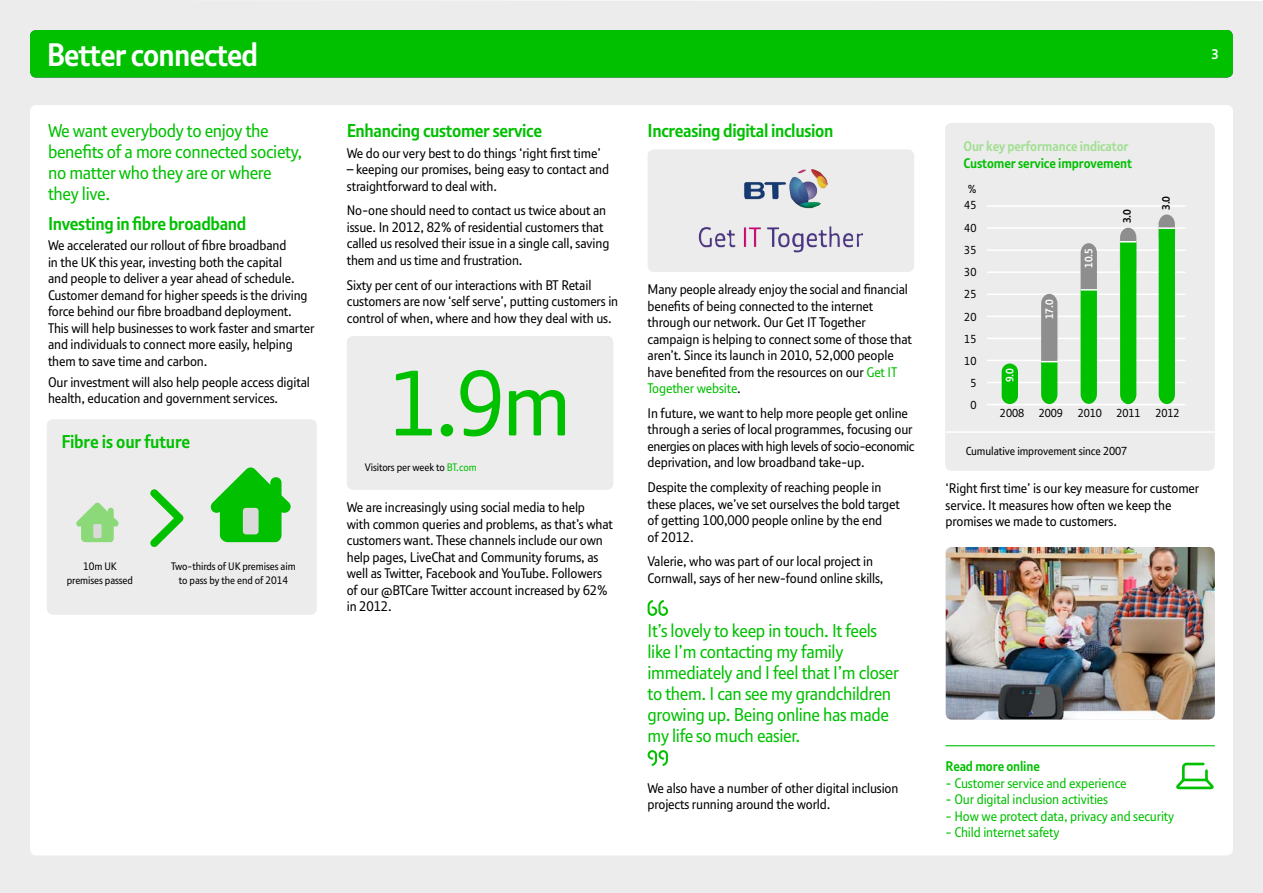
<style>
.page{position:relative;width:1263px;height:893px;background:#ececec}
.page>*{position:absolute;margin:0;border:0;box-sizing:border-box;transform-origin:0 0}
.t1{font:89.7px "New BT";color:#00c000}
.t2{font:700 31.5px "New BT";letter-spacing:-.025em;color:#fff}
.t3{font:18px/21px "New BT";letter-spacing:-.02em;color:#00c000}
.t4{font:700 18px "New BT";letter-spacing:-.02em;color:#00c000}
.t5{font:13.5px/16.5px "New BT";letter-spacing:-.01em;color:#000}
.t6{font:13.5px "New BT";letter-spacing:-.01em;color:#00c000}
.t7{font:700 13.5px "New BT";letter-spacing:-.01em;color:#00c000}
.t8{font:700 13.5px "New BT";letter-spacing:-.01em;color:#a1df91}
.t9{font:700 13.5px "New BT";color:#fff}
.t10{font:11.25px/22.2px "New BT";letter-spacing:-.01em;color:#000;text-align:center}
.t11{font:10.5px/13.5px "New BT";letter-spacing:-.01em;color:#000;text-align:center}
.t12{font:700 10.5px "New BT";color:#fff}
.t13{font:700 10.5px "New BT";color:#000}
.s1{color:#00c000}
</style>
<div class="page">
<div style="left:30px;top:105px;width:1203px;height:750px;background:#fff;border-radius:6px"></div>
<img style="left:945px;top:547px;width:270px;height:172px">
<div style="left:945px;top:123px;width:270px;height:348px;background:#ececec;border-radius:6px"></div>
<hr style="left:987px;top:249px;width:198px;height:2px;background:#fff">
<hr style="left:987px;top:271px;width:198px;height:2px;background:#fff">
<hr style="left:987px;top:294px;width:198px;height:1px;background:#fff">
<hr style="left:987px;top:338px;width:198px;height:1px;background:#fff">
<hr style="left:987px;top:227px;width:198px;height:2px;background:#fff">
<hr style="left:987px;top:205px;width:198px;height:2px;background:#fff">
<hr style="left:987px;top:360px;width:198px;height:1px;background:#fff">
<hr style="left:987px;top:382px;width:198px;height:1px;background:#fff">
<hr style="left:987px;top:404px;width:198px;height:1px;background:#fff">
<hr style="left:987px;top:316px;width:198px;height:1px;background:#fff">
<div style="left:1002px;top:364px;width:16px;height:40px;background:#00c000;border-radius:8px"></div>
<svg style="left:1041px;top:294px;width:17px;height:110px;background:#65a765"></svg>
<svg style="left:1080px;top:243px;width:17px;height:161px;background:#37b637"></svg>
<svg style="left:1120px;top:228px;width:16px;height:176px;background:#11be11"></svg>
<svg style="left:1158px;top:214px;width:17px;height:190px;background:#19c019"></svg>
<div style="left:30px;top:30px;width:1203px;height:48px;background:#00c000;border-radius:6px"></div>
<svg style="left:648px;top:600px;width:20px;height:16px"></svg>
<svg style="left:648px;top:750px;width:20px;height:16px"></svg>
<hr style="left:945px;top:745px;width:270px;height:1px;background:#00c000">
<svg style="left:1176px;top:762px;width:37px;height:28px"></svg>
<div style="left:648px;top:149px;width:266px;height:123px;background:#ececec;border-radius:6px"></div>
<img style="left:699px;top:169px;width:164px;height:78px">
<div style="left:347px;top:336px;width:266px;height:154px;background:#ececec;border-radius:6px"></div>
<div style="left:47px;top:419px;width:270px;height:196px;background:#ececec;border-radius:6px"></div>
<svg style="left:76px;top:502px;width:43px;height:40px"></svg>
<div style="left:93px;top:524px;width:9px;height:14px;background:#dadada;border-radius:2px"></div>
<svg style="left:210px;top:467px;width:81px;height:75px"></svg>
<div style="left:243px;top:508px;width:16px;height:26px;background:#dadada;border-radius:3px"></div>
<svg style="left:150px;top:489px;width:34px;height:58px"></svg>
<hr style="left:945px;top:431px;width:270px;height:2px;background:#fff">
<h2 class="t2" style="left:47px;top:37px;width:213px">Better connected</h2>
<h3 class="t3" style="left:48px;top:121px;width:256px">We want everybody to enjoy the benefits of a more connected society, no matter who they are or where they live.</h3>
<h3 class="t4" style="left:48px;top:213px;width:200px">Investing in fibre broadband</h3>
<p class="t5" style="left:48px;top:237px;width:268px">We accelerated our rollout of fibre broadband<br>in the UK this year, investing both the capital<br>and people to deliver a year ahead of schedule.<br>Customer demand for higher speeds is the driving force behind our fibre broadband deployment.<br>This will help businesses to work faster and smarter and individuals to connect more easily, helping them to save time and carbon.</p>
<p class="t5" style="left:48px;top:374px;width:263px">Our investment will also help people access digital health, education and government services.</p>
<h3 class="t4" style="left:61px;top:431px;width:130px">Fibre is our future</h3>
<p class="t11" style="left:67px;top:560px;width:68px">10m UK premises passed</p>
<p class="t11" style="left:171px;top:560px;width:126px">Two-thirds of UK premises aim to pass by the end of 2014</p>
<h3 class="t4" style="left:347px;top:120px;width:197px">Enhancing customer service</h3>
<p class="t5" style="left:347px;top:145px;width:255px">We do our very best to do things ‘right first time’</p>
<p class="t5" style="left:347px;top:161px;width:264px">– keeping our promises, being easy to contact and straightforward to deal with.</p>
<p class="t5" style="left:347px;top:202px;width:264px">No-one should need to contact us twice about an issue. In 2012, 82% of residential customers that called us resolved their issue in a single call, saving them and us time and frustration.</p>
<p class="t5" style="left:347px;top:277px;width:273px">Sixty per cent of our interactions with BT Retail customers are now ‘self serve’, putting customers in control of when, where and how they deal with us.</p>
<h1 class="t1" style="left:389px;top:352px;width:184px">1.9m</h1>
<p class="t11" style="left:365px;top:461px;width:113px">Visitors per week to <span class="s1">BT.com</span></p>
<p class="t5" style="left:347px;top:499px;width:268px">We are increasingly using social media to help<br>with common queries and problems, as that’s what customers want. These channels include our own help pages, LiveChat and Community forums, as well as Twitter, Facebook and YouTube. Followers of our @BTCare Twitter account increased by 62% in 2012.</p>
<h3 class="t4" style="left:648px;top:120px;width:187px">Increasing digital inclusion</h3>
<p class="t5" style="left:648px;top:281px;width:266px">Many people already enjoy the social and financial benefits of being connected to the internet through our network. Our Get IT Together campaign is helping to connect some of those that aren’t. Since its launch in 2010, 52,000 people have benefited from the resources on our <span class="s1">Get IT Together website</span>.</p>
<p class="t5" style="left:648px;top:405px;width:269px">In future, we want to help more people get online through a series of local programmes, focusing our energies on places with high levels of socio-economic deprivation, and low broadband take-up.</p>
<p class="t5" style="left:648px;top:479px;width:254px">Despite the complexity of reaching people in these places, we’ve set ourselves the bold target of getting 100,000 people online by the end<br>of 2012.</p>
<p class="t5" style="left:648px;top:553px;width:237px">Valerie, who was part of our local project in<br>Cornwall, says of her new-found online skills,</p>
<h3 class="t3" style="left:648px;top:620px;width:253px">It’s lovely to keep in touch. It feels like I’m contacting my family immediately and I feel that I’m closer to them. I can see my grandchildren growing up. Being online has made my life so much easier.</h3>
<p class="t5" style="left:648px;top:780px;width:252px">We also have a number of other digital inclusion projects running around the world.</p>
<p class="t9" style="left:1211px;top:47px;width:9px">3</p>
<p class="t8" style="left:963px;top:139px;width:167px">Our key performance indicator</p>
<p class="t7" style="left:963px;top:155px;width:170px">Customer service improvement</p>
<p class="t10" style="left:968px;top:178px;width:10px">%</p>
<p class="t10" style="left:964px;top:194px;width:14px;text-align:justify">45<br>40<br>35<br>30</p>
<p class="t10" style="left:964px;top:283px;width:14px">25</p>
<p class="t10" style="left:964px;top:305px;width:14px">20</p>
<p class="t10" style="left:964px;top:328px;width:14px">15</p>
<p class="t10" style="left:964px;top:350px;width:14px">10<br>5</p>
<p class="t12" style="left:1004px;top:382px;width:15px;rotate:-90deg">9.0</p>
<p class="t12" style="left:1043px;top:319px;width:21px;rotate:-90deg">17.0</p>
<p class="t12" style="left:1083px;top:268px;width:21px;rotate:-90deg">10.5</p>
<p class="t13" style="left:1121px;top:223px;width:15px;rotate:-90deg">3.0</p>
<p class="t13" style="left:1160px;top:210px;width:15px;rotate:-90deg">3.0</p>
<p class="t10" style="left:970px;top:394px;width:8px">0</p>
<p class="t10" style="left:1039px;top:402px;width:26px">2009</p>
<p class="t10" style="left:1078px;top:402px;width:26px">2010</p>
<p class="t10" style="left:1116px;top:402px;width:26px">2011</p>
<p class="t10" style="left:1155px;top:402px;width:26px">2012</p>
<p class="t10" style="left:966px;top:440px;width:163px">Cumulative improvement since 2007</p>
<p class="t10" style="left:1000px;top:402px;width:26px">2008</p>
<p class="t5" style="left:945px;top:480px;width:255px">‘Right first time’ is our key measure for customer service. It measures how often we keep the promises we made to customers.</p>
<p class="t7" style="left:945px;top:758px;width:96px">Read more online</p>
<p class="t6" style="left:945px;top:775px;width:183px">- Customer service and experience</p>
<p class="t6" style="left:945px;top:792px;width:164px">- Our digital inclusion activities</p>
<p class="t6" style="left:945px;top:808px;width:230px">- How we protect data, privacy and security</p>
<p class="t6" style="left:945px;top:825px;width:115px">- Child internet safety</p>
</div>
